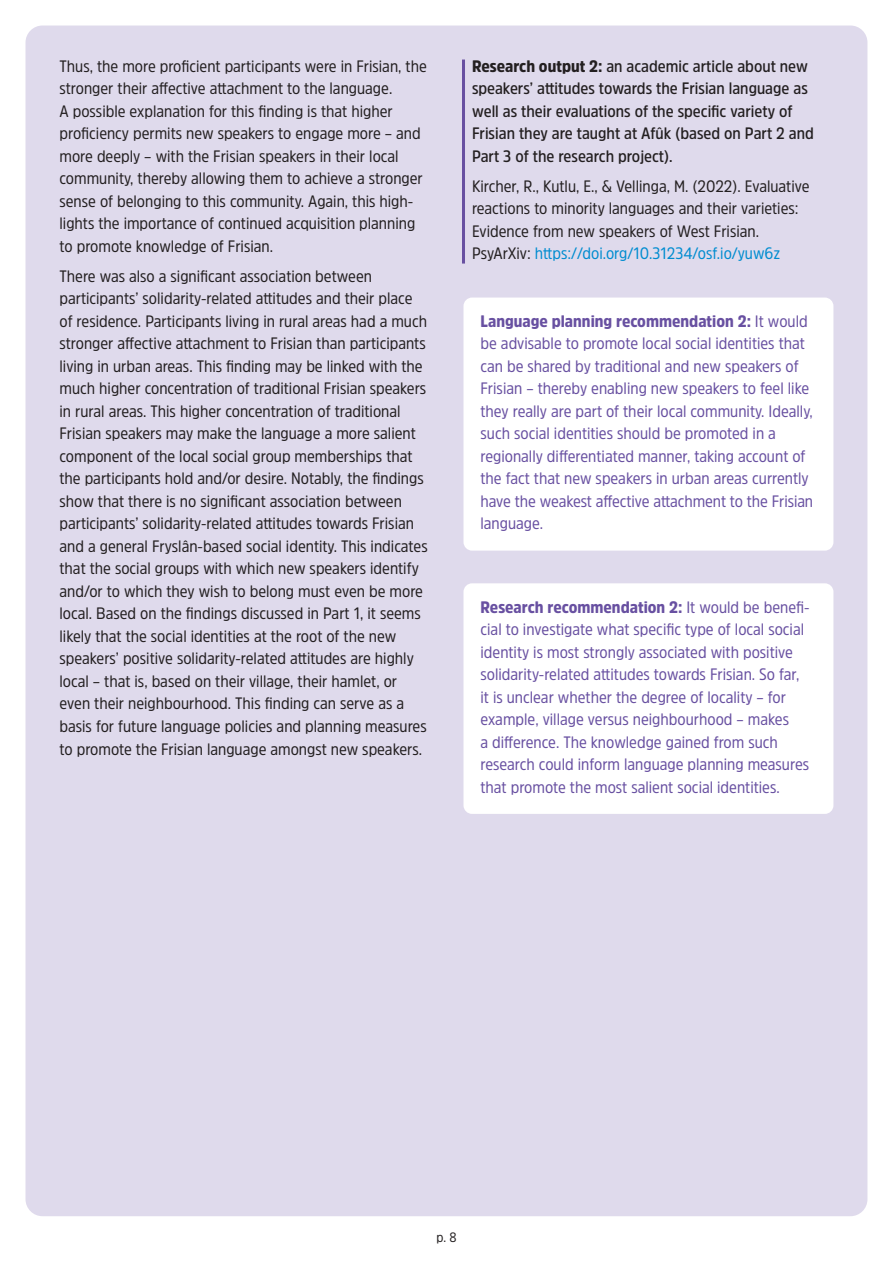
<style>
.page{position:relative;width:893px;height:1263px;background:#fff}
.page>*{position:absolute;margin:0;border:0;box-sizing:border-box;transform-origin:0 0}
.Research_output_paar{font:16.5px/22.5px "Amsi Pro Narw";color:#231f20}
.Recommendation_paars{font:16.5px/22.5px "Amsi Pro Narw";color:#6850a1}
.Research_output_paar-2{font:600 16.5px/22.5px "Amsi Pro Narw";color:#231f20}
.t1{font:13.5px "Amsi Pro Narw";color:#231f20}
.s1{font-weight:900}
.s2{color:#008cd0}
</style>
<div class="page">
<div style="left:26px;top:26px;width:841px;height:1190px;background:#dfdaec;border-radius:17px"></div>
<hr style="left:462px;top:60px;width:3px;height:204px;background:#6850a1">
<div style="left:463px;top:298px;width:370px;height:253px;background:#fff;border-radius:9px"></div>
<div style="left:463px;top:583px;width:370px;height:231px;background:#fff;border-radius:9px"></div>
<p class="Research_output_paar" style="left:60px;top:54px;width:369px">Thus, the more proficient participants were in Frisian, the stronger their affective attachment to the language.<br>A possible explanation for this finding is that higher proficiency permits new speakers to engage more – and more deeply – with the Frisian speakers in their local community, thereby allowing them to achieve a stronger sense of belonging to this community. Again, this high&shy;lights the importance of continued acquisition planning to promote knowledge of Frisian.</p>
<p class="Research_output_paar" style="left:60px;top:264px;width:370px">There was also a significant association between participants’ solidarity-related attitudes and their place of residence. Participants living in rural areas had a much stronger affective attachment to Frisian than participants living in urban areas. This finding may be linked with the much higher concentration of traditional Frisian speakers in rural areas. This higher concentration of traditional Frisian speakers may make the language a more salient component of the local social group memberships that the participants hold and/or desire. Notably, the findings show that there is no significant association between participants’ solidarity-related attitudes towards Frisian and a general Fryslân-based social identity. This indicates that the social groups with which new speakers identify and/or to which they wish to belong must even be more local. Based on the findings discussed in Part 1, it seems likely that the social identities at the root of the new speakers’ positive solidarity-related attitudes are highly local – that is, based on their village, their hamlet, or even their neighbourhood. This finding can serve as a basis for future language policies and planning measures to promote the Frisian language amongst new speakers.</p>
<p class="Research_output_paar-2" style="left:472px;top:54px;width:343px"><span class="s1">Research output 2:</span> an academic article about new speakers’ attitudes towards the Frisian language as well as their evaluations of the specific variety of Frisian they are taught at Afûk (based on Part 2 and Part 3 of the research project).</p>
<p class="Research_output_paar" style="left:472px;top:174px;width:339px">Kircher, R., Kutlu, E., &amp; Vellinga, M. (2022). Evaluative reactions to minority languages and their varieties:<br>Evidence from new speakers of West Frisian.<br>PsyArXiv: <span class="s2">https://doi.org/10.31234/osf.io/yuw6z</span></p>
<p class="Recommendation_paars" style="left:480px;top:309px;width:334px"><span class="s1">Language planning recommendation 2:</span> It would be advisable to promote local social identities that can be shared by traditional and new speakers of Frisian – thereby enabling new speakers to feel like they really are part of their local community. Ideally, such social identities should be promoted in a regionally differentiated manner, taking account of the fact that new speakers in urban areas currently have the weakest affective attachment to the Frisian language.</p>
<p class="Recommendation_paars" style="left:480px;top:595px;width:331px"><span class="s1">Research recommendation 2:</span> It would be benefi&shy;cial to investigate what specific type of local social identity is most strongly associated with positive solidarity-related attitudes towards Frisian. So far, it is unclear whether the degree of locality – for example, village versus neighbourhood – makes<br>a difference. The knowledge gained from such research could inform language planning measures that promote the most salient social identities.</p>
<p class="t1" style="left:436px;top:1228px;width:22px">p. 8</p>
</div>
